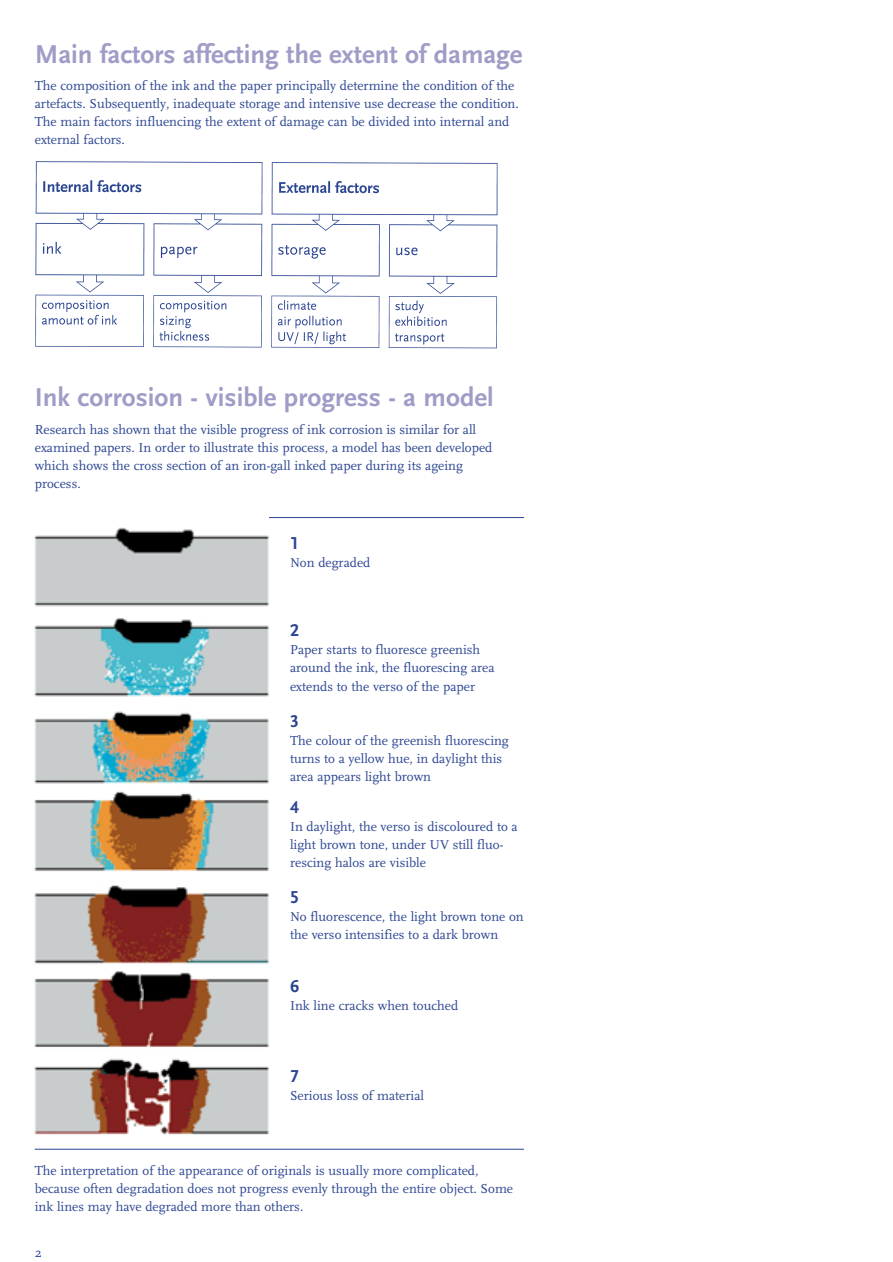
<style>
.page{position:relative;width:893px;height:1262px;background:#fff}
.page>*{position:absolute;margin:0;border:0;box-sizing:border-box;transform-origin:0 0}
.t1{font:700 27px "Scala Sans";color:#9f9dc7}
.t2{font:700 18px "Scala Sans Figures";color:#2b4591}
.t3{font:13.5px/18px "FF Scala";color:#2b4591}
</style>
<div class="page">
<hr style="left:35px;top:517px;width:489px;height:1px;background:#2b4591">
<hr style="left:35px;top:1149px;width:489px;height:1px;background:#2b4591">
<img style="left:35px;top:161px;width:463px;height:188px">
<img style="left:35px;top:527px;width:234px;height:608px">
<h1 class="t1" style="left:35px;top:43px;width:489px">Main factors affecting the extent of damage</h1>
<p class="t3" style="left:35px;top:78px;width:485px">The composition of the ink and the paper principally determine the condition of the artefacts. Subsequently, inadequate storage and intensive use decrease the condition.<br>The main factors influencing the extent of damage can be divided into internal and external factors.</p>
<h1 class="t1" style="left:35px;top:387px;width:460px">Ink corrosion - visible progress - a model</h1>
<p class="t3" style="left:35px;top:421px;width:459px">Research has shown that the visible progress of ink corrosion is similar for all examined papers. In order to illustrate this process, a model has been developed which shows the cross section of an iron-gall inked paper during its ageing process.</p>
<h2 class="t2" style="left:290px;top:536px;width:10px">1</h2>
<p class="t3" style="left:290px;top:555px;width:82px">Non degraded</p>
<h2 class="t2" style="left:290px;top:623px;width:10px">2</h2>
<p class="t3" style="left:290px;top:642px;width:206px">Paper starts to fluoresce greenish around the ink, the fluorescing area extends to the verso of the paper</p>
<h2 class="t2" style="left:290px;top:713px;width:10px">3</h2>
<p class="t3" style="left:290px;top:732px;width:220px">The colour of the greenish fluorescing turns to a yellow hue, in daylight this area appears light brown</p>
<h2 class="t2" style="left:290px;top:799px;width:10px">4</h2>
<p class="t3" style="left:290px;top:818px;width:229px">In daylight, the verso is discoloured to a light brown tone, under UV still fluo&shy;rescing halos are visible</p>
<h2 class="t2" style="left:290px;top:889px;width:10px">5</h2>
<p class="t3" style="left:290px;top:908px;width:235px">No fluorescence, the light brown tone on the verso intensifies to a dark brown</p>
<h2 class="t2" style="left:290px;top:978px;width:10px">6</h2>
<p class="t3" style="left:290px;top:997px;width:170px">Ink line cracks when touched</p>
<h2 class="t2" style="left:290px;top:1068px;width:10px">7</h2>
<p class="t3" style="left:290px;top:1088px;width:136px">Serious loss of material</p>
<p class="t3" style="left:35px;top:1162px;width:480px">The interpretation of the appearance of originals is usually more complicated, because often degradation does not progress evenly through the entire object. Some ink lines may have degraded more than others.</p>
<p class="t3" style="left:35px;top:1244px;width:9px">2</p>
</div>
